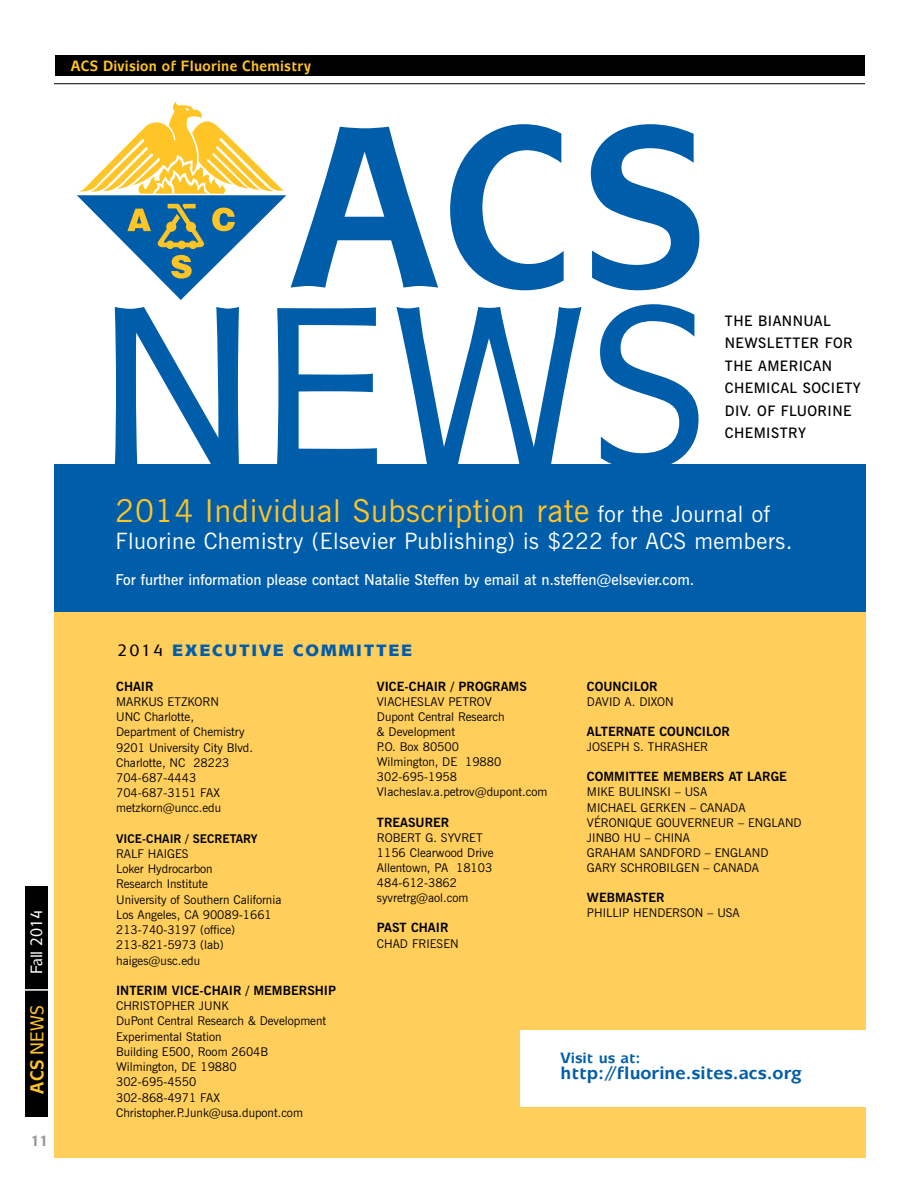
<style>
.page{position:relative;width:918px;height:1188px;background:#fff}
.page>*{position:absolute;margin:0;border:0;box-sizing:border-box;transform-origin:0 0}
.t1{font:500 228.45px "Mixage IT Cby BT";color:#005daa;scale:.9 1}
.t2{font:700 228.45px "Mixage IT Cby BT";color:#005daa;scale:.9 1}
.t3{font:31.5px "News Gothic BT";letter-spacing:.02em;color:#ffc425}
.t4{font:22.5px "News Gothic BT";letter-spacing:.02em;color:#fff}
.t5{font:500 18.75px "Mixage IT Cby BT";color:#ffc425;scale:.9 1}
.t6{font:700 18px "Mixage IT Cby BT";color:#005daa}
.t7{font:900 16.5px "Mixage IT Cby BT";letter-spacing:.1em;color:#005daa}
.t8{font:500 16.5px "Mixage IT Cby BT";color:#fff;scale:.9 1}
.t9{font:600 15px "News Gothic BT";color:#fff}
.t10{font:700 15px "Mixage IT Cby BT";letter-spacing:.02em;color:#ffc425;scale:.9 1}
.t11{font:700 15px "Mixage IT Cby BT";color:#005daa}
.t12{font:700 15px "Mixage IT Cby BT";color:#939598}
.t13{font:600 14.4px/22.5px "News Gothic BT";letter-spacing:.03em;color:#000}
.t14{font:700 12.75px "News Gothic BT";color:#000}
.t15{font:12px/15.1px "News Gothic BT";color:#000}
.t16{font:700 12px "News Gothic BT";color:#000}
.s1{font-weight:700}
.s2{font-size:22.5px;color:#fff}
.s3{font-weight:500;color:#000}
</style>
<div class="page">
<div style="left:54px;top:610px;width:811px;height:547px;background:#ffce5b"></div>
<div style="left:56px;top:55px;width:809px;height:21px;background:#000"></div>
<hr style="left:54px;top:83px;width:811px;height:1px;background:#000">
<svg style="left:77px;top:101px;width:209px;height:199px"></svg>
<div style="left:521px;top:1030px;width:370px;height:77px;background:#fff"></div>
<div style="left:54px;top:464px;width:811px;height:148px;background:#005daa"></div>
<div style="left:26px;top:886px;width:22px;height:231px;background:#000"></div>
<hr style="left:20px;top:989px;width:30px;height:2px;background:#fff">
<h3 class="t8" style="left:26px;top:974px;width:74px;rotate:-90deg">Fall 2014</h3>
<h3 class="t5" style="left:26px;top:1094px;width:99px;rotate:-90deg"><span class="s1">ACS</span> NEWS</h3>
<p class="t12" style="left:31px;top:1131px;width:20px">11</p>
<p class="t10" style="left:71px;top:57px;width:269px">ACS Division of Fluorine Chemistry</p>
<h1 class="t2" style="left:291px;top:67px;width:466px">ACS</h1>
<h1 class="t1" style="left:98px;top:248px;width:680px">NEWS</h1>
<p class="t13" style="left:725px;top:309px;width:138px">THE BIANNUAL<br>NEWSLETTER FOR<br>THE AMERICAN<br>CHEMICAL SOCIETY<br>DIV. OF FLUORINE<br>CHEMISTRY</p>
<h2 class="t3" style="left:116px;top:492px;width:656px">2014 Individual Subscription rate <span class="s2">for the Journal of</span></h2>
<h3 class="t4" style="left:116px;top:527px;width:678px">Fluorine Chemistry (Elsevier Publishing) is $222 for ACS members.</h3>
<p class="t9" style="left:116px;top:570px;width:580px">For further information please contact Natalie Steffen by email at n.steffen@elsevier.com.</p>
<h3 class="t7" style="left:118px;top:640px;width:296px"><span class="s3">2014</span> EXECUTIVE COMMITTEE</h3>
<p class="t14" style="left:116px;top:678px;width:39px">CHAIR</p>
<p class="t15" style="left:116px;top:694px;width:138px">MARKUS ETZKORN<br>UNC Charlotte,<br>Department of Chemistry<br>9201 University City Blvd.<br>Charlotte, NC 28223<br>704-687-4443<br>704-687-3151 FAX metzkorn@uncc.edu</p>
<p class="t16" style="left:116px;top:831px;width:143px">VICE-CHAIR / SECRETARY</p>
<p class="t15" style="left:116px;top:846px;width:167px">RALF HAIGES<br>Loker Hydrocarbon<br>Research Institute<br>University of Southern California<br>Los Angeles, CA 90089-1661<br>213-740-3197 (office)<br>213-821-5973 (lab) haiges@usc.edu</p>
<p class="t14" style="left:116px;top:983px;width:222px">INTERIM VICE-CHAIR / MEMBERSHIP</p>
<p class="t15" style="left:116px;top:998px;width:212px">CHRISTOPHER JUNK<br>DuPont Central Research &amp; Development<br>Experimental Station<br>Building E500, Room 2604B<br>Wilmington, DE 19880<br>302-695-4550<br>302-868-4971 FAX<br>Christopher.P.Junk@usa.dupont.com</p>
<p class="t14" style="left:377px;top:678px;width:151px">VICE-CHAIR / PROGRAMS</p>
<p class="t15" style="left:377px;top:694px;width:172px">VIACHESLAV PETROV<br>Dupont Central Research<br>&amp; Development<br>P.O. Box 80500<br>Wilmington, DE 19880<br>302-695-1958<br>VIacheslav.a.petrov@dupont.com</p>
<p class="t14" style="left:377px;top:814px;width:74px">TREASURER</p>
<p class="t15" style="left:377px;top:830px;width:118px">ROBERT G. SYVRET<br>1156 Clearwood Drive<br>Allentown, PA 18103<br>484-612-3862 syvretrg@aol.com</p>
<p class="t14" style="left:377px;top:920px;width:73px">PAST CHAIR</p>
<p class="t15" style="left:377px;top:936px;width:83px">CHAD FRIESEN</p>
<p class="t14" style="left:587px;top:678px;width:72px">COUNCILOR</p>
<p class="t15" style="left:587px;top:694px;width:88px">DAVID A. DIXON</p>
<p class="t14" style="left:587px;top:724px;width:145px">ALTERNATE COUNCILOR</p>
<p class="t15" style="left:587px;top:739px;width:123px">JOSEPH S. THRASHER</p>
<p class="t14" style="left:587px;top:769px;width:201px">COMMITTEE MEMBERS AT LARGE</p>
<p class="t15" style="left:587px;top:784px;width:216px">MIKE BULINSKI – USA<br>MICHAEL GERKEN – CANADA<br>VÉRONIQUE GOUVERNEUR – ENGLAND<br>JINBO HU – CHINA<br>GRAHAM SANDFORD – ENGLAND<br>GARY SCHROBILGEN – CANADA</p>
<p class="t14" style="left:587px;top:890px;width:79px">WEBMASTER</p>
<p class="t15" style="left:587px;top:905px;width:154px">PHILLIP HENDERSON – USA</p>
<p class="t11" style="left:561px;top:1048px;width:82px">Visit us at:</p>
<h3 class="t6" style="left:561px;top:1062px;width:243px">http://fluorine.sites.acs.org</h3>
</div>
